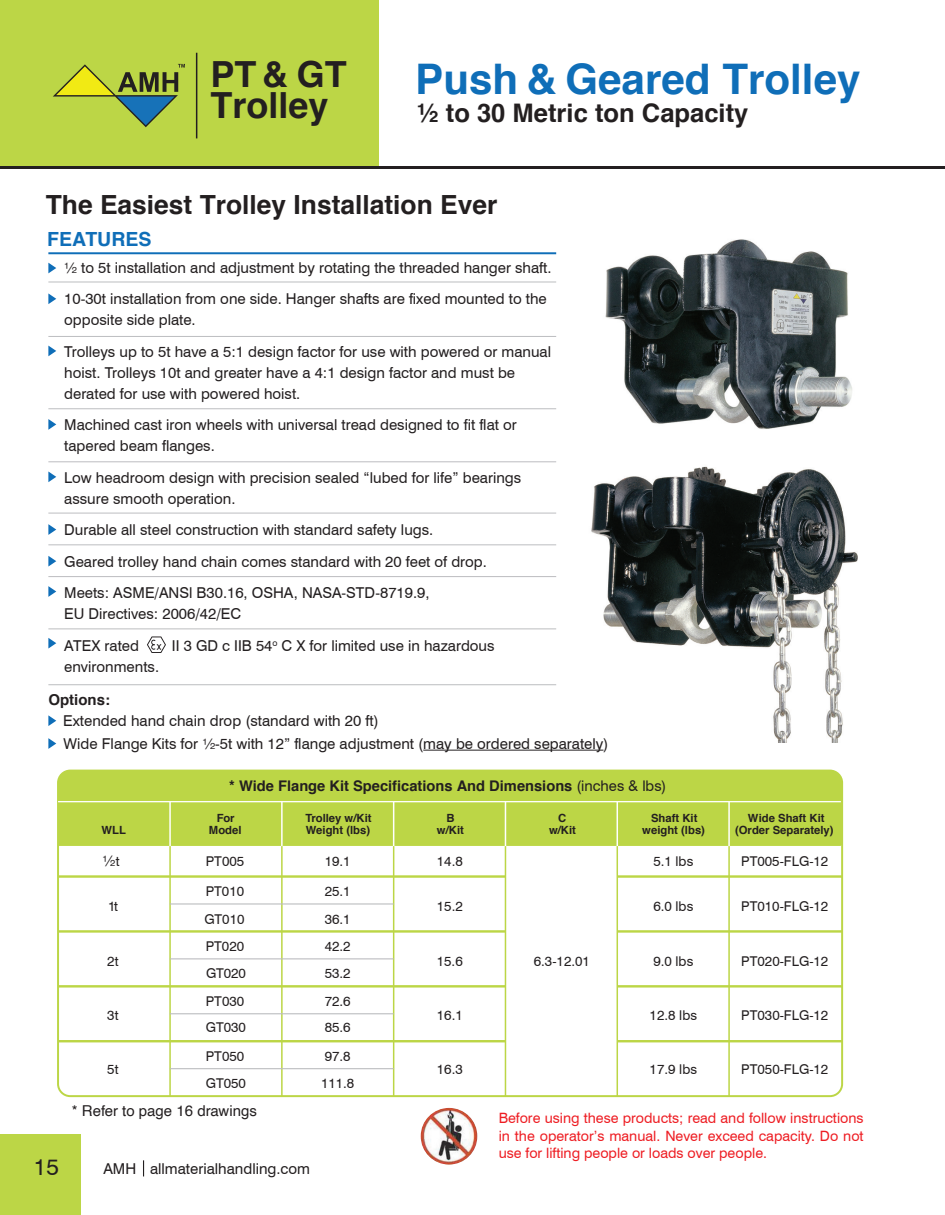
<style>
.page{position:relative;width:945px;height:1215px;background:#fff}
.page>*{position:absolute;margin:0;border:0;box-sizing:border-box;transform-origin:0 0}
.t1{font:700 42.15px "Helvetica";color:#0f6eb8}
.t2{font:700 36px/31.5px "Helvetica";color:#231f20}
.t3{font:700 26.4px "Helvetica";color:#231f20}
.t4{font:700 25.5px "Helvetica";color:#231f20}
.t5{font:22.8px "Swiss 721 BT";color:#231f20}
.t6{font:700 19.5px "Helvetica";color:#0f6eb8}
.t7{font:15px/31.5px "Swiss 721 BT";color:#231f20}
.t8{font:15px "Helvetica";color:#231f20}
.t9{font:700 15px "Helvetica";color:#231f20}
.t10{font:700 14.7px "Helvetica";color:#231f20}
.t11{font:14.25px/17.1px "Swiss 721 BT";color:#ee1d23;text-align:justify}
.t12{font:13.5px "Swiss 721 BT";color:#231f20}
.t13{font:700 11.25px "Helvetica";color:#231f20}
.s1{font-family:"Swiss 721 BT";font-weight:400}
.s2{font-size:13.5px}
</style>
<div class="page">
<svg style="left:143px;top:1160px;width:1px;height:16px"></svg>
<img style="left:605px;top:239px;width:247px;height:190px">
<img style="left:591px;top:466px;width:267px;height:277px">
<svg style="left:48px;top:263px;width:8px;height:10px"></svg>
<hr style="left:48px;top:282px;width:508px;height:1px;background:#bcbdc0">
<svg style="left:48px;top:293px;width:8px;height:11px"></svg>
<hr style="left:48px;top:336px;width:508px;height:1px;background:#bcbdc0">
<svg style="left:48px;top:346px;width:8px;height:10px"></svg>
<hr style="left:48px;top:408px;width:508px;height:1px;background:#bcbdc0">
<svg style="left:48px;top:419px;width:8px;height:11px"></svg>
<svg style="left:48px;top:471px;width:8px;height:11px"></svg>
<svg style="left:48px;top:556px;width:8px;height:11px"></svg>
<svg style="left:48px;top:524px;width:8px;height:11px"></svg>
<svg style="left:48px;top:586px;width:8px;height:11px"></svg>
<svg style="left:48px;top:638px;width:8px;height:11px"></svg>
<hr style="left:48px;top:461px;width:508px;height:1px;background:#bcbdc0">
<hr style="left:48px;top:544px;width:508px;height:1px;background:#bcbdc0">
<hr style="left:48px;top:576px;width:508px;height:1px;background:#bcbdc0">
<hr style="left:48px;top:513px;width:508px;height:1px;background:#bcbdc0">
<hr style="left:48px;top:628px;width:508px;height:1px;background:#bcbdc0">
<hr style="left:48px;top:684px;width:508px;height:1px;background:#bcbdc0">
<hr style="left:48px;top:252px;width:508px;height:2px;background:#0f6eb8">
<svg style="left:147px;top:636px;width:19px;height:17px"></svg>
<div style="left:59px;top:771px;width:782px;height:74px;background:#bcd646"></div>
<div style="left:57px;top:770px;width:786px;height:327px;border:2px solid #bcd646;border-radius:12px"></div>
<hr style="left:58px;top:845px;width:783px;height:1px;background:#bcd646">
<hr style="left:58px;top:801px;width:783px;height:1px;background:#fff">
<hr style="left:617px;top:875px;width:225px;height:3px;background:#bcd646">
<hr style="left:58px;top:875px;width:447px;height:3px;background:#bcd646">
<hr style="left:617px;top:930px;width:225px;height:3px;background:#bcd646">
<hr style="left:58px;top:930px;width:447px;height:3px;background:#bcd646">
<hr style="left:617px;top:985px;width:225px;height:3px;background:#bcd646">
<hr style="left:58px;top:985px;width:447px;height:3px;background:#bcd646">
<hr style="left:617px;top:1040px;width:225px;height:2px;background:#bcd646">
<hr style="left:58px;top:1040px;width:447px;height:2px;background:#bcd646">
<hr style="left:169px;top:802px;width:2px;height:44px;background:#fff">
<hr style="left:281px;top:802px;width:2px;height:44px;background:#fff">
<hr style="left:393px;top:802px;width:1px;height:44px;background:#fff">
<hr style="left:505px;top:802px;width:1px;height:44px;background:#fff">
<hr style="left:617px;top:802px;width:1px;height:44px;background:#fff">
<hr style="left:728px;top:802px;width:2px;height:44px;background:#fff">
<hr style="left:169px;top:846px;width:2px;height:250px;background:#bcd646">
<hr style="left:281px;top:846px;width:2px;height:250px;background:#bcd646">
<hr style="left:393px;top:846px;width:1px;height:250px;background:#bcd646">
<hr style="left:505px;top:846px;width:1px;height:250px;background:#bcd646">
<hr style="left:617px;top:846px;width:1px;height:250px;background:#bcd646">
<hr style="left:728px;top:846px;width:2px;height:250px;background:#bcd646">
<hr style="left:170px;top:903px;width:224px;height:2px;background:#bcbdc0">
<hr style="left:170px;top:958px;width:224px;height:1px;background:#bcbdc0">
<hr style="left:170px;top:1013px;width:224px;height:1px;background:#bcbdc0">
<hr style="left:170px;top:1068px;width:224px;height:1px;background:#bcbdc0">
<hr style="left:423px;top:750px;width:180px;height:1px;background:#231f20">
<svg style="left:48px;top:715px;width:8px;height:11px"></svg>
<svg style="left:48px;top:738px;width:8px;height:11px"></svg>
<div style="left:0;top:0;width:378px;height:169px;background:#bcd646"></div>
<svg style="left:53px;top:64px;width:132px;height:63px"></svg>
<hr style="left:196px;top:53px;width:1px;height:85px;background:#231f20">
<hr style="left:0;top:166px;width:945px;height:3px;background:#231f20">
<img style="left:421px;top:1108px;width:56px;height:57px;border-radius:28px">
<div style="left:0;top:1134px;width:81px;height:81px;background:#bcd646"></div>
<h2 class="t2" style="left:211px;top:59px;width:138px">PT&amp; GT<br>Trolley</h2>
<h1 class="t1" style="left:415px;top:45px;width:447px">Push &amp; Geared Trolley</h1>
<h3 class="t4" style="left:417px;top:93px;width:333px">½ to 30 Metric ton Capacity</h3>
<h3 class="t3" style="left:46px;top:183px;width:453px">The Easiest Trolley Installation Ever</h3>
<h3 class="t6" style="left:47px;top:224px;width:106px">FEATURES</h3>
<p class="t7" style="left:64px;top:252px;width:489px">½ to 5t installation and adjustment by rotating the threaded hanger shaft.<br>10-30t installation from one side. Hanger shafts are fixed mounted to the</p>
<p class="t7" style="left:64px;top:304px;width:488px">opposite side plate.<br>Trolleys up to 5t have a 5:1 design factor for use with powered or manual</p>
<p class="t7" style="left:64px;top:362px;width:452px;line-height:21px">hoist. Trolleys 10t and greater have a 4:1 design factor and must be derated for use with powered hoist.</p>
<p class="t7" style="left:64px;top:414px;width:454px;line-height:21px">Machined cast iron wheels with universal tread designed to fit flat or tapered beam flanges.</p>
<p class="t7" style="left:64px;top:467px;width:459px;line-height:21px">Low headroom design with precision sealed “lubed for life” bearings assure smooth operation.</p>
<p class="t7" style="left:64px;top:514px;width:424px">Durable all steel construction with standard safety lugs.<br>Geared trolley hand chain comes standard with 20 feet of drop.<br>Meets: ASME/ANSl B30.16, OSHA, NASA-STD-8719.9,</p>
<p class="t7" style="left:64px;top:598px;width:179px">EU Directives: 2006/42/EC<br>ATEX rated</p>
<p class="t7" style="left:172px;top:630px;width:324px">II 3 GD c IIB 54<sup>o</sup> C X for limited use in hazardous</p>
<p class="t7" style="left:64px;top:651px;width:96px">environments.</p>
<p class="t9" style="left:48px;top:688px;width:63px">Options:</p>
<p class="t7" style="left:63px;top:709px;width:547px;line-height:22.5px">Extended hand chain drop (standard with 20 ft)<br>Wide Flange Kits for ½-5t with 12” flange adjustment (may be ordered separately)</p>
<h3 class="t5" style="left:34px;top:1153px;width:27px">15</h3>
<p class="t10" style="left:229px;top:774px;width:439px">* Wide Flange Kit Specifications And Dimensions <span class="s1">(inches &amp; lbs)</span></p>
<p class="t13" style="left:217px;top:809px;width:19px">For</p>
<p class="t13" style="left:305px;top:809px;width:68px">Trolley w/Kit</p>
<p class="t13" style="left:446px;top:809px;width:10px">B</p>
<p class="t13" style="left:558px;top:809px;width:10px">C</p>
<p class="t13" style="left:651px;top:809px;width:48px">Shaft Kit</p>
<p class="t13" style="left:748px;top:809px;width:78px">Wide Shaft Kit</p>
<p class="t13" style="left:102px;top:821px;width:26px">WLL</p>
<p class="t13" style="left:209px;top:821px;width:34px">Model</p>
<p class="t13" style="left:306px;top:821px;width:66px">Weight (lbs)</p>
<p class="t13" style="left:437px;top:821px;width:28px">w/Kit</p>
<p class="t13" style="left:549px;top:821px;width:28px">w/Kit</p>
<p class="t13" style="left:642px;top:821px;width:64px">weight (lbs)</p>
<p class="t13" style="left:735px;top:821px;width:100px">(Order Separately)</p>
<p class="t7" style="left:102px;top:845px;width:19px">½<span class="s2">t</span></p>
<p class="t12" style="left:206px;top:853px;width:40px">PT005</p>
<p class="t12" style="left:325px;top:853px;width:27px">19.1</p>
<p class="t12" style="left:437px;top:853px;width:27px">14.8</p>
<p class="t12" style="left:653px;top:853px;width:41px">5.1 lbs</p>
<p class="t12" style="left:741px;top:853px;width:89px">PT005-FLG-12</p>
<p class="t12" style="left:206px;top:883px;width:40px">PT010</p>
<p class="t12" style="left:325px;top:883px;width:27px">25.1</p>
<p class="t12" style="left:108px;top:898px;width:11px">1t</p>
<p class="t12" style="left:437px;top:898px;width:27px">15.2</p>
<p class="t12" style="left:653px;top:898px;width:42px">6.0 lbs</p>
<p class="t12" style="left:741px;top:898px;width:89px">PT010-FLG-12</p>
<p class="t12" style="left:204px;top:911px;width:42px">GT010</p>
<p class="t12" style="left:325px;top:911px;width:27px">36.1</p>
<p class="t12" style="left:206px;top:938px;width:40px">PT020</p>
<p class="t12" style="left:325px;top:938px;width:27px">42.2</p>
<p class="t12" style="left:107px;top:953px;width:13px">2t</p>
<p class="t12" style="left:437px;top:953px;width:27px">15.6</p>
<p class="t12" style="left:534px;top:953px;width:58px">6.3-12.01</p>
<p class="t12" style="left:653px;top:953px;width:41px">9.0 lbs</p>
<p class="t12" style="left:741px;top:953px;width:89px">PT020-FLG-12</p>
<p class="t12" style="left:206px;top:965px;width:42px">GT020</p>
<p class="t12" style="left:325px;top:965px;width:27px">53.2</p>
<p class="t12" style="left:206px;top:993px;width:40px">PT030</p>
<p class="t12" style="left:325px;top:993px;width:27px">72.6</p>
<p class="t12" style="left:107px;top:1007px;width:13px">3t</p>
<p class="t12" style="left:437px;top:1007px;width:27px">16.1</p>
<p class="t12" style="left:650px;top:1007px;width:49px">12.8 lbs</p>
<p class="t12" style="left:741px;top:1007px;width:89px">PT030-FLG-12</p>
<p class="t12" style="left:206px;top:1019px;width:42px">GT030</p>
<p class="t12" style="left:325px;top:1019px;width:27px">85.6</p>
<p class="t12" style="left:206px;top:1048px;width:40px">PT050</p>
<p class="t12" style="left:325px;top:1048px;width:27px">97.8</p>
<p class="t12" style="left:107px;top:1061px;width:13px">5t</p>
<p class="t12" style="left:437px;top:1061px;width:27px">16.3</p>
<p class="t12" style="left:650px;top:1061px;width:49px">17.9 lbs</p>
<p class="t12" style="left:741px;top:1061px;width:89px">PT050-FLG-12</p>
<p class="t12" style="left:206px;top:1075px;width:42px">GT050</p>
<p class="t12" style="left:321px;top:1075px;width:35px">111.8</p>
<p class="t8" style="left:72px;top:1099px;width:187px">* Refer to page 16 drawings</p>
<p class="t7" style="left:103px;top:1153px;width:208px">AMH allmaterialhandling.com</p>
<p class="t11" style="left:499px;top:1110px;width:366px">Before using these products; read and follow instructions in the operator’s manual. Never exceed capacity. Do not use for lifting people or loads over people.</p>
</div>
